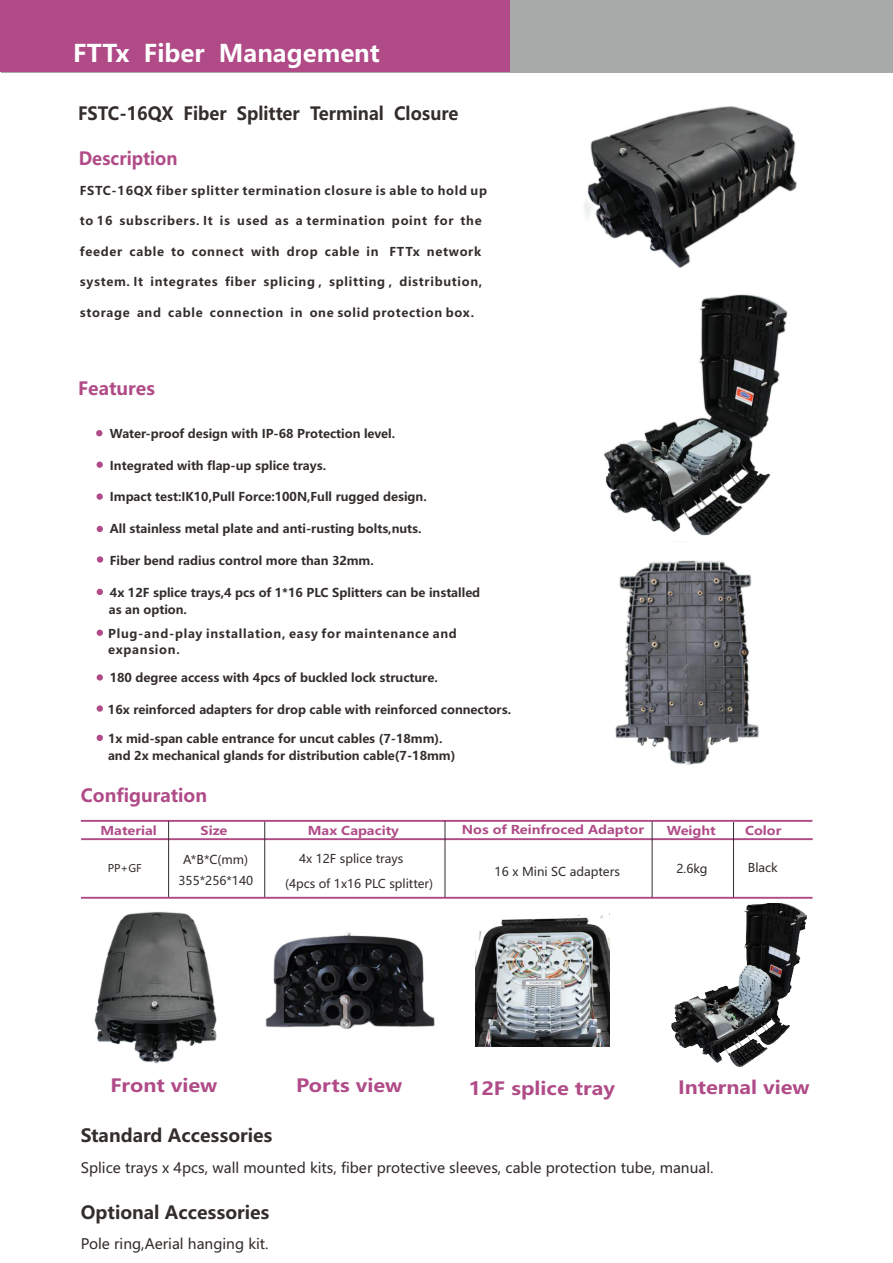
<style>
.page{position:relative;width:893px;height:1263px;background:#fff}
.page>*{position:absolute;margin:0;border:0;box-sizing:border-box;transform-origin:0 0}
.t1{font:700 24px "Microsoft Ya Hei";color:#fff}
.t2{font:700 18px "Microsoft Ya Hei";color:#b04b87;scale:1.12 1}
.t3{font:700 18px "Microsoft Ya Hei";color:#332d2b}
.t4{font:700 18px "Microsoft Ya Hei";color:#332d2b;scale:.95 1}
.t5{font:700 18px "Microsoft Ya Hei";color:#b04b87}
.t6{font:700 18px "Microsoft Ya Hei";color:#b04b87;scale:.95 1}
.t7{font:14.25px "Microsoft Ya Hei";color:#332d2b}
.t8{font:700 12px "Microsoft Ya Hei";color:#332d2b}
.t9{font:700 12px/15.6px "Microsoft Ya Hei";letter-spacing:.06em;color:#332d2b}
.t10{font:12px/21.1px "Microsoft Ya Hei";color:#332d2b;text-align:center}
.t11{font:700 12px "Microsoft Ya Hei";color:#b04b87;scale:1.12 1}
.t12{font:10.5px "Microsoft Ya Hei";color:#332d2b}
</style>
<div class="page">
<svg style="left:96px;top:430px;width:6px;height:6px"></svg>
<div style="left:97px;top:461px;width:6px;height:7px;background:#b04b87;border-radius:50%"></div>
<svg style="left:97px;top:526px;width:6px;height:6px"></svg>
<div style="left:97px;top:556px;width:6px;height:7px;background:#b04b87;border-radius:50%"></div>
<div style="left:97px;top:674px;width:6px;height:7px;background:#b04b87;border-radius:50%"></div>
<div style="left:97px;top:493px;width:6px;height:7px;background:#b04b87;border-radius:50%"></div>
<svg style="left:97px;top:589px;width:6px;height:6px"></svg>
<hr style="left:81px;top:820px;width:731px;height:2px;background:#b04b87">
<hr style="left:81px;top:838px;width:732px;height:2px;background:#b04b87">
<hr style="left:168px;top:821px;width:1px;height:76px;background:#332d2b">
<hr style="left:264px;top:822px;width:1px;height:75px;background:#332d2b">
<hr style="left:81px;top:897px;width:732px;height:2px;background:#b04b87">
<hr style="left:445px;top:821px;width:1px;height:76px;background:#332d2b">
<hr style="left:652px;top:821px;width:1px;height:76px;background:#332d2b">
<hr style="left:733px;top:822px;width:1px;height:75px;background:#332d2b">
<div style="left:1px;top:0;width:892px;height:72px;background:#a8aaaa"></div>
<div style="left:0;top:0;width:510px;height:72px;background:#b04b87"></div>
<div style="left:97px;top:705px;width:6px;height:7px;background:#b04b87;border-radius:50%"></div>
<svg style="left:97px;top:735px;width:6px;height:6px"></svg>
<svg style="left:97px;top:630px;width:6px;height:6px"></svg>
<img style="left:615px;top:560px;width:144px;height:205px">
<img style="left:584px;top:106px;width:213px;height:162px">
<img style="left:94px;top:911px;width:123px;height:153px">
<img style="left:604px;top:294px;width:184px;height:242px">
<img style="left:476px;top:915px;width:133px;height:131px">
<img style="left:265px;top:932px;width:170px;height:97px">
<img style="left:662px;top:897px;width:151px;height:170px">
<h1 class="t1" style="left:73px;top:43px;width:308px">FTTx Fiber Management</h1>
<h2 class="t4" style="left:78px;top:105px;width:402px">FSTC-16QX Fiber Splitter Terminal Closure</h2>
<h2 class="t6" style="left:79px;top:151px;width:105px">Description</h2>
<p class="t9" style="left:80px;top:184px;width:409px">FSTC-16QX fiber splitter termination closure is able to hold up</p>
<p class="t9" style="left:80px;top:214px;width:403px">to 16 subscribers. It is used as a termination point for the</p>
<p class="t9" style="left:80px;top:245px;width:403px">feeder cable to connect with drop cable in FTTx network</p>
<p class="t9" style="left:80px;top:275px;width:404px">system. It integrates fiber splicing , splitting , distribution,</p>
<p class="t9" style="left:80px;top:306px;width:396px">storage and cable connection in one solid protection box.</p>
<h2 class="t5" style="left:78px;top:380px;width:78px">Features</h2>
<p class="t8" style="left:110px;top:428px;width:287px">Water-proof design with IP-68 Protection level.</p>
<p class="t8" style="left:110px;top:460px;width:218px">Integrated with flap-up splice trays.</p>
<p class="t8" style="left:110px;top:491px;width:318px">Impact test:IK10,Pull Force:100N,Full rugged design.</p>
<p class="t8" style="left:110px;top:523px;width:313px">All stainless metal plate and anti-rusting bolts,nuts.</p>
<p class="t8" style="left:110px;top:555px;width:265px">Fiber bend radius control more than 32mm.</p>
<p class="t8" style="left:110px;top:587px;width:372px">4x 12F splice trays,4 pcs of 1*16 PLC Splitters can be installed</p>
<p class="t8" style="left:109px;top:605px;width:80px">as an option.</p>
<p class="t9" style="left:108px;top:627px;width:350px">Plug-and-play installation, easy for maintenance and expansion.</p>
<p class="t8" style="left:110px;top:672px;width:330px">180 degree access with 4pcs of buckled lock structure.</p>
<p class="t8" style="left:108px;top:704px;width:405px">16x reinforced adapters for drop cable with reinforced connectors.</p>
<p class="t8" style="left:108px;top:733px;width:336px">1x mid-span cable entrance for uncut cables (7-18mm).</p>
<p class="t8" style="left:108px;top:750px;width:349px">and 2x mechanical glands for distribution cable(7-18mm)</p>
<h2 class="t5" style="left:81px;top:787px;width:128px">Configuration</h2>
<p class="t11" style="left:100px;top:825px;width:52px">Material</p>
<p class="t11" style="left:201px;top:825px;width:25px">Size</p>
<p class="t11" style="left:308px;top:825px;width:83px">Max Capacity</p>
<p class="t11" style="left:667px;top:825px;width:45px">Weight</p>
<p class="t11" style="left:745px;top:825px;width:34px">Color</p>
<p class="t10" style="left:179px;top:850px;width:76px">A*B*C(mm)<br>355*256*140</p>
<p class="t11" style="left:462px;top:825px;width:164px">Nos of Reinfroced Adaptor</p>
<p class="t10" style="left:299px;top:849px;width:106px">4x 12F splice trays</p>
<p class="t12" style="left:108px;top:863px;width:36px">PP+GF</p>
<p class="t10" style="left:676px;top:859px;width:33px">2.6kg</p>
<p class="t10" style="left:748px;top:858px;width:32px">Black</p>
<p class="t10" style="left:495px;top:862px;width:127px">16 x Mini SC adapters</p>
<p class="t10" style="left:285px;top:874px;width:150px">(4pcs of 1x16 PLC splitter)</p>
<h2 class="t2" style="left:110px;top:1077px;width:97px">Front view</h2>
<h2 class="t2" style="left:296px;top:1078px;width:96px">Ports view</h2>
<h2 class="t2" style="left:678px;top:1080px;width:119px">Internal view</h2>
<h2 class="t2" style="left:469px;top:1080px;width:132px">12F splice tray</h2>
<h2 class="t3" style="left:81px;top:1127px;width:193px">Standard Accessories</h2>
<p class="t7" style="left:81px;top:1161px;width:634px">Splice trays x 4pcs, wall mounted kits, fiber protective sleeves, cable protection tube, manual.</p>
<h2 class="t3" style="left:81px;top:1205px;width:190px">Optional Accessories</h2>
<p class="t7" style="left:81px;top:1237px;width:189px">Pole ring,Aerial hanging kit.</p>
</div>
